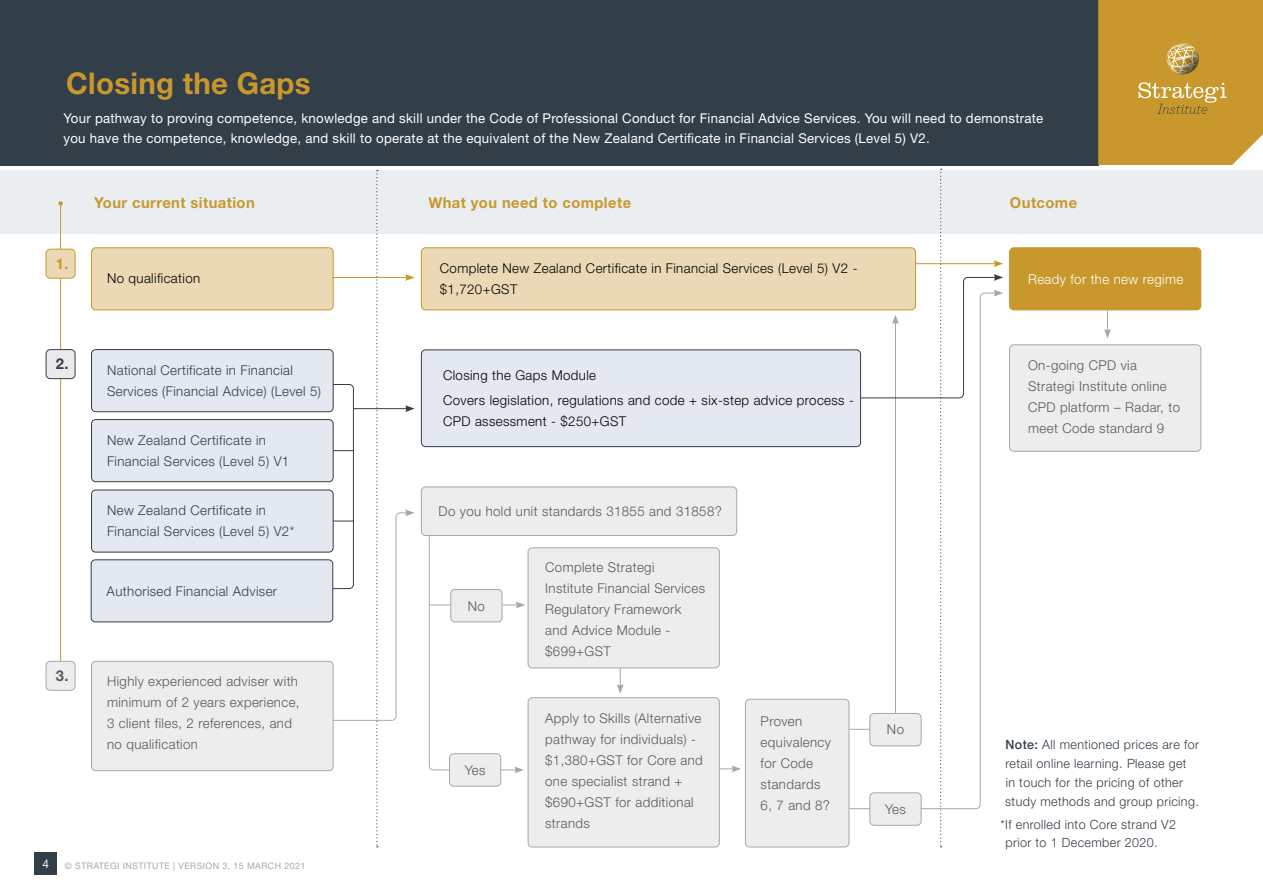
<style>
.page{position:relative;width:1263px;height:893px;background:#fff}
.page>*{position:absolute;margin:0;border:0;box-sizing:border-box;transform-origin:0 0}
.t1{font:700 30px "Helvetica Neue LT Std";letter-spacing:.01em;color:#c8982c}
.t2{font:700 15px "Helvetica Neue LT Std";letter-spacing:.03em;color:#c8982c}
.t3{font:700 15px "Helvetica Neue LT Std";color:#323e48}
.t4{font:700 15px "Helvetica Neue LT Std";color:#58595b}
.Body_Copy{font:300 13.5px/21px "Helvetica Neue LT Std";letter-spacing:.03em;color:#58595b}
.t5{font:13.5px/19.5px "Helvetica Neue LT Std";letter-spacing:.02em;color:#fff}
.Body_Copy-2{font:300 13.5px/21px "Helvetica Neue LT Std";letter-spacing:.03em;color:#323e48}
.Body_Copy-3{font:300 13.5px/21px "Helvetica Neue LT Std";letter-spacing:.03em;color:#000}
.Body_Copy-4{font:300 13.5px "Helvetica Neue LT Std";letter-spacing:.03em;color:#fff}
.Body_Copy-5{font:300 12.75px/18.8px "Helvetica Neue LT Std";letter-spacing:.03em;color:#323e48}
.t6{font:12px "Helvetica Neue LT Std";color:#fff}
.t7{font:9px "Helvetica Neue LT Std";letter-spacing:.05em;color:#a2a9ad}
.s1{font-weight:500}
</style>
<div class="page">
<div style="left:35px;top:852px;width:22px;height:23px;background:#323e48"></div>
<svg style="left:428px;top:536px;width:97px;height:237px"></svg>
<div style="left:1009px;top:345px;width:192px;height:106px;background:#ededed;border-radius:4px"></div>
<div style="left:1009px;top:344px;width:192px;height:108px;border:1px solid #a2a9ad;border-radius:4px"></div>
<div style="left:1009px;top:248px;width:192px;height:62px;background:#c8982c;border-radius:4px"></div>
<div style="left:1009px;top:247px;width:192px;height:63px;border:1px solid #c8982c;border-radius:4px"></div>
<div style="left:421px;top:487px;width:316px;height:48px;background:#ededed;border-radius:4px"></div>
<div style="left:421px;top:487px;width:316px;height:49px;border:1px solid #a2a9ad;border-radius:4px"></div>
<div style="left:528px;top:548px;width:191px;height:120px;background:#ededed;border-radius:4px"></div>
<div style="left:528px;top:547px;width:192px;height:121px;border:1px solid #a2a9ad;border-radius:4px"></div>
<div style="left:528px;top:698px;width:191px;height:149px;background:#ededed;border-radius:4px"></div>
<div style="left:528px;top:697px;width:192px;height:150px;border:1px solid #a2a9ad;border-radius:4px"></div>
<div style="left:745px;top:699px;width:104px;height:148px;background:#ededed;border-radius:4px"></div>
<div style="left:745px;top:699px;width:104px;height:148px;border:1px solid #a2a9ad;border-radius:4px"></div>
<div style="left:451px;top:589px;width:51px;height:33px;background:#ededed;border-radius:4px"></div>
<div style="left:450px;top:589px;width:52px;height:33px;border:1px solid #a2a9ad;border-radius:4px"></div>
<div style="left:449px;top:754px;width:52px;height:32px;background:#ededed;border-radius:4px"></div>
<div style="left:449px;top:753px;width:52px;height:33px;border:1px solid #a2a9ad;border-radius:4px"></div>
<div style="left:92px;top:661px;width:241px;height:110px;background:#ededed;border-radius:4px"></div>
<div style="left:91px;top:661px;width:243px;height:110px;border:1px solid #a2a9ad;border-radius:4px"></div>
<div style="left:421px;top:350px;width:439px;height:97px;background:#e4e8f0;border-radius:4px"></div>
<div style="left:421px;top:349px;width:440px;height:98px;border:1px solid #323e48;border-radius:4px"></div>
<div style="left:0;top:171px;width:1263px;height:63px;background:#eaeef0"></div>
<div style="left:421px;top:248px;width:494px;height:62px;background:#ebd9b5;border-radius:4px"></div>
<div style="left:421px;top:247px;width:495px;height:63px;border:1px solid #c8982c;border-radius:4px"></div>
<div style="left:92px;top:248px;width:241px;height:62px;background:#ebd9b5;border-radius:4px"></div>
<div style="left:91px;top:247px;width:243px;height:63px;border:1px solid #c8982c;border-radius:4px"></div>
<div style="left:0;top:0;width:1098px;height:165px;background:#323e48"></div>
<svg style="left:1098px;top:0;width:165px;height:165px;background:#c89b35"></svg>
<hr style="left:60px;top:203px;width:1px;height:486px;background:#c8982c">
<svg style="left:58px;top:201px;width:5px;height:5px"></svg>
<svg style="left:1104px;top:310px;width:7px;height:29px"></svg>
<svg style="left:331px;top:170px;width:84px;height:677px"></svg>
<div style="left:46px;top:249px;width:29px;height:29px;background:#ebd9b5;border-radius:4px"></div>
<div style="left:46px;top:249px;width:29px;height:30px;border:1px solid #c8982c;border-radius:4px"></div>
<div style="left:46px;top:350px;width:29px;height:29px;background:#ebeaeb;border-radius:4px"></div>
<div style="left:46px;top:349px;width:29px;height:30px;border:1px solid #323e48;border-radius:4px"></div>
<div style="left:46px;top:661px;width:29px;height:29px;background:#ededed;border-radius:4px"></div>
<div style="left:46px;top:661px;width:29px;height:30px;border:1px solid #a2a9ad;border-radius:4px"></div>
<svg style="left:617px;top:668px;width:7px;height:26px"></svg>
<svg style="left:720px;top:765px;width:21px;height:7px"></svg>
<svg style="left:849px;top:169px;width:154px;height:678px"></svg>
<div style="left:870px;top:793px;width:51px;height:32px;background:#ededed;border-radius:4px"></div>
<div style="left:869px;top:792px;width:52px;height:34px;border:1px solid #a2a9ad;border-radius:4px"></div>
<div style="left:870px;top:713px;width:51px;height:33px;background:#ededed;border-radius:4px"></div>
<div style="left:869px;top:713px;width:52px;height:33px;border:1px solid #a2a9ad;border-radius:4px"></div>
<div style="left:92px;top:350px;width:241px;height:62px;background:#e4e8f0;border-radius:4px"></div>
<div style="left:91px;top:349px;width:243px;height:63px;border:1px solid #323e48;border-radius:4px"></div>
<div style="left:92px;top:420px;width:241px;height:62px;background:#e4e8f0;border-radius:4px"></div>
<div style="left:91px;top:419px;width:243px;height:63px;border:1px solid #323e48;border-radius:4px"></div>
<div style="left:92px;top:490px;width:241px;height:62px;background:#e4e8f0;border-radius:4px"></div>
<div style="left:91px;top:490px;width:243px;height:62px;border:1px solid #323e48;border-radius:4px"></div>
<div style="left:91px;top:560px;width:242px;height:62px;background:#e4e8f0;border-radius:4px"></div>
<div style="left:91px;top:559px;width:242px;height:63px;border:1px solid #323e48;border-radius:4px"></div>
<p class="t1" style="left:66px;top:65px;width:246px">Closing the Gaps</p>
<p class="t5" style="left:64px;top:108px;width:981px">Your pathway to proving competence, knowledge and skill under the Code of Professional Conduct for Financial Advice Services. You will need to demonstrate you have the competence, knowledge, and skill to operate at the equivalent of the New Zealand Certificate in Financial Services (Level 5) V2.</p>
<p class="t2" style="left:56px;top:254px;width:14px">1.</p>
<p class="t3" style="left:56px;top:355px;width:14px">2.</p>
<p class="t4" style="left:56px;top:666px;width:14px">3.</p>
<p class="t2" style="left:94px;top:193px;width:162px">Your current situation</p>
<p class="t2" style="left:428px;top:193px;width:204px">What you need to complete</p>
<p class="t2" style="left:1010px;top:193px;width:69px">Outcome</p>
<p class="Body_Copy-3" style="left:107px;top:268px;width:95px">No qualification</p>
<p class="Body_Copy-3" style="left:440px;top:258px;width:419px">Complete New Zealand Certificate in Financial Services (Level 5) V2 - $1,720+GST</p>
<p class="Body_Copy-2" style="left:107px;top:359px;width:216px">National Certificate in Financial<br>Services (Financial Advice) (Level 5)</p>
<p class="Body_Copy-2" style="left:107px;top:429px;width:184px">New Zealand Certificate in<br>Financial Services (Level 5) V1</p>
<p class="Body_Copy-2" style="left:107px;top:500px;width:189px">New Zealand Certificate in<br>Financial Services (Level 5) V2*</p>
<p class="Body_Copy-2" style="left:107px;top:580px;width:172px">Authorised Financial Adviser</p>
<p class="Body_Copy" style="left:107px;top:671px;width:194px">Highly experienced adviser with minimum of 2 years experience,<br>3 client files, 2 references, and no qualification</p>
<p class="Body_Copy-3" style="left:443px;top:364px;width:155px">Closing the Gaps Module</p>
<p class="Body_Copy-3" style="left:443px;top:389px;width:412px">Covers legislation, regulations and code + six-step advice process -<br>CPD assessment - $250+GST</p>
<p class="Body_Copy" style="left:439px;top:500px;width:285px">Do you hold unit standards 31855 and 31858?</p>
<p class="Body_Copy" style="left:468px;top:595px;width:19px">No</p>
<p class="Body_Copy" style="left:465px;top:759px;width:22px">Yes</p>
<p class="Body_Copy" style="left:545px;top:556px;width:161px">Complete Strategi<br>Institute Financial Services<br>Regulatory Framework and Advice Module - $699+GST</p>
<p class="Body_Copy" style="left:545px;top:708px;width:159px">Apply to Skills (Alternative pathway for individuals) - $1,380+GST for Core and one specialist strand + $690+GST for additional strands</p>
<p class="Body_Copy" style="left:761px;top:710px;width:72px">Proven equivalency for Code standards<br>6, 7 and 8?</p>
<p class="Body_Copy" style="left:887px;top:719px;width:19px">No</p>
<p class="Body_Copy" style="left:885px;top:798px;width:22px">Yes</p>
<p class="Body_Copy-4" style="left:1028px;top:271px;width:157px">Ready for the new regime</p>
<p class="Body_Copy" style="left:1028px;top:355px;width:154px">On-going CPD via<br>Strategi Institute online<br>CPD platform – Radar, to meet Code standard 9</p>
<p class="Body_Copy-5" style="left:1005px;top:735px;width:195px"><span class="s1">Note:</span> All mentioned prices are for retail online learning. Please get in touch for the pricing of other study methods and group pricing.</p>
<p class="Body_Copy-5" style="left:1005px;top:814px;width:172px;text-indent:-5px">*If enrolled into Core strand V2 prior to 1 December 2020.</p>
<p class="t6" style="left:43px;top:856px;width:8px">4</p>
<p class="t7" style="left:65px;top:860px;width:242px">© STRATEGI INSTITUTE | VERSION 3, 15 MARCH 2021</p>
</div>
